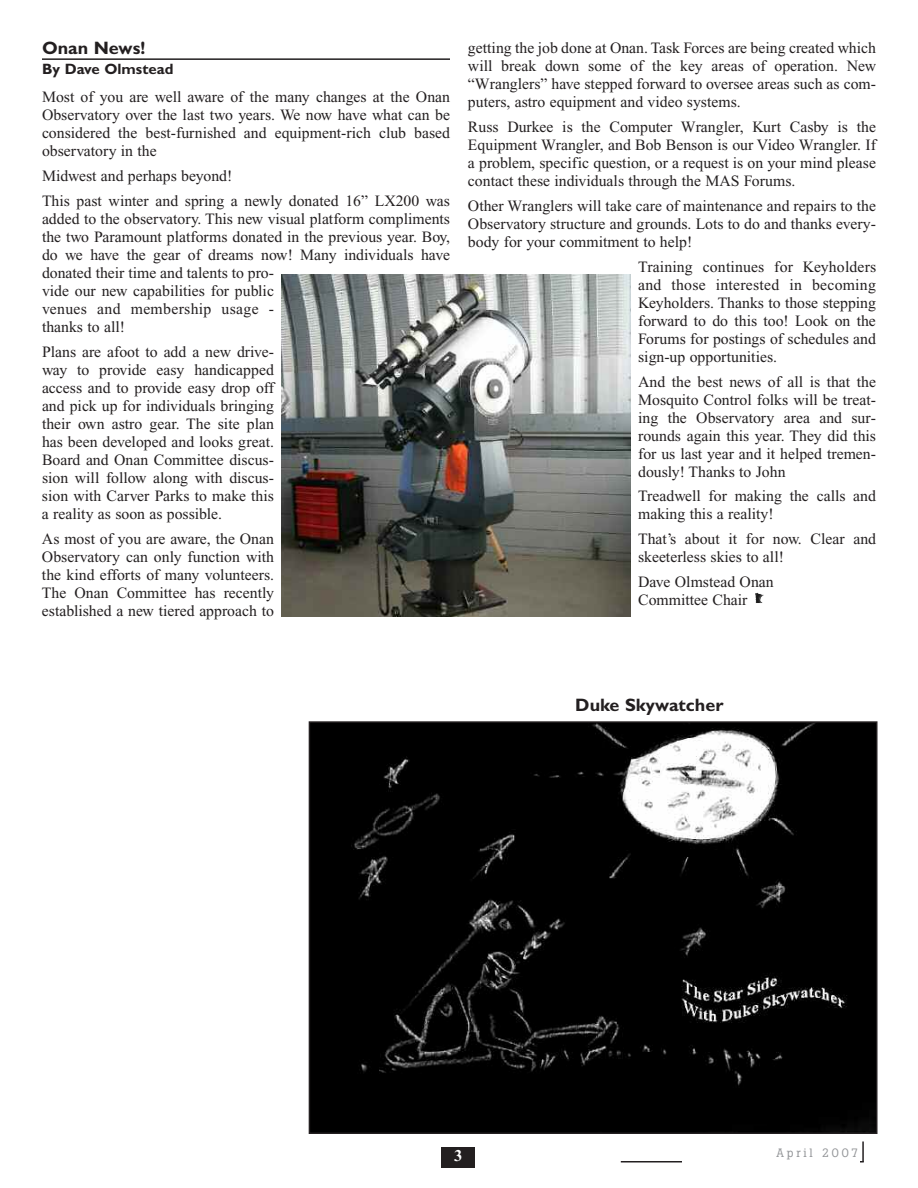
<style>
.page{position:relative;width:918px;height:1188px;background:#fff}
.page>*{position:absolute;margin:0;border:0;box-sizing:border-box;transform-origin:0 0}
.t1{font:700 18px "Gill Sans";color:#231f20}
.t2{font:700 16.5px "Times New Roman";color:#fff}
.t3{font:15.75px/18px "Times New Roman";color:#231f20;text-align:justify}
.t4{font:700 15px "Gill Sans";color:#231f20}
.t5{font:12px "Boton";letter-spacing:.235em;color:#939598}
</style>
<div class="page">
<hr style="left:42px;top:58px;width:408px;height:2px;background:#231f20">
<svg style="left:755px;top:592px;width:9px;height:11px"></svg>
<img style="left:312px;top:724px;width:563px;height:407px">
<div style="left:309px;top:721px;width:569px;height:413px;border:2px solid #231f20"></div>
<img style="left:282px;top:275px;width:349px;height:341px">
<hr style="left:621px;top:1161px;width:243px;height:1px;background:#231f20">
<hr style="left:862px;top:1142px;width:2px;height:20px;background:#231f20">
<div style="left:441px;top:1148px;width:34px;height:20px;background:#231f20"></div>
<div style="left:682px;top:1147px;width:178px;height:21px;background:#fff"></div>
<p class="t1" style="left:42px;top:41px;width:105px">Onan News!</p>
<p class="t4" style="left:42px;top:63px;width:133px">By Dave Olmstead</p>
<p class="t3" style="left:42px;top:90px;width:410px">Most of you are well aware of the many changes at the Onan Observatory over the last two years. We now have what can be considered the best-furnished and equipment-rich club based observatory in the</p>
<p class="t3" style="left:42px;top:165px;width:410px;line-height:24.9px">Midwest and perhaps beyond!<br>This past winter and spring a newly donated 16” LX200 was</p>
<p class="t3" style="left:42px;top:211px;width:410px;text-align:left">added to the observatory. This new visual platform compliments the two Paramount platforms donated in the previous year. Boy, do we have the gear of dreams now! Many individuals have donated their time and talents to pro-<br>vide our new capabilities for public<br>venues and membership usage -<br>thanks to all!</p>
<p class="t3" style="left:42px;top:344px;width:234px">Plans are afoot to add a new drive&shy;way to provide easy handicapped access and to provide easy drop off and pick up for individuals bringing their own astro gear. The site plan has been developed and looks great.<br>Board and Onan Committee discus&shy;sion will follow along with discus&shy;sion with Carver Parks to make this a reality as soon as possible.</p>
<p class="t3" style="left:42px;top:531px;width:234px">As most of you are aware, the Onan Observatory can only function with the kind efforts of many volunteers.<br>The Onan Committee has recently established a new tiered approach to</p>
<p class="t3" style="left:468px;top:40px;width:410px">getting the job done at Onan. Task Forces are being created which will break down some of the key areas of operation. New “Wranglers” have stepped forward to oversee areas such as com&shy;puters, astro equipment and video systems.</p>
<p class="t3" style="left:468px;top:119px;width:410px">Russ Durkee is the Computer Wrangler, Kurt Casby is the Equipment Wrangler, and Bob Benson is our Video Wrangler. If a problem, specific question, or a request is on your mind please contact these individuals through the MAS Forums.</p>
<p class="t3" style="left:468px;top:198px;width:410px">Other Wranglers will take care of maintenance and repairs to the Observatory structure and grounds. Lots to do and thanks every&shy;body for your commitment to help!</p>
<p class="t3" style="left:638px;top:259px;width:240px">Training continues for Keyholders and those interested in becoming Keyholders. Thanks to those stepping forward to do this too! Look on the Forums for postings of schedules and sign-up opportunities.</p>
<p class="t3" style="left:638px;top:374px;width:239px">And the best news of all is that the Mosquito Control folks will be treat&shy;ing the Observatory area and sur&shy;rounds again this year. They did this for us last year and it helped tremen&shy;dously! Thanks to John</p>
<p class="t3" style="left:638px;top:489px;width:239px">Treadwell for making the calls and making this a reality!</p>
<p class="t3" style="left:638px;top:532px;width:239px">That’s about it for now. Clear and skeeterless skies to all!</p>
<p class="t3" style="left:638px;top:575px;width:137px">Dave Olmstead Onan<br>Committee Chair</p>
<p class="t1" style="left:575px;top:698px;width:150px">Duke Skywatcher</p>
<p class="t2" style="left:454px;top:1151px;width:10px">3</p>
<p class="t5" style="left:776px;top:1149px;width:83px">April 2007</p>
</div>
